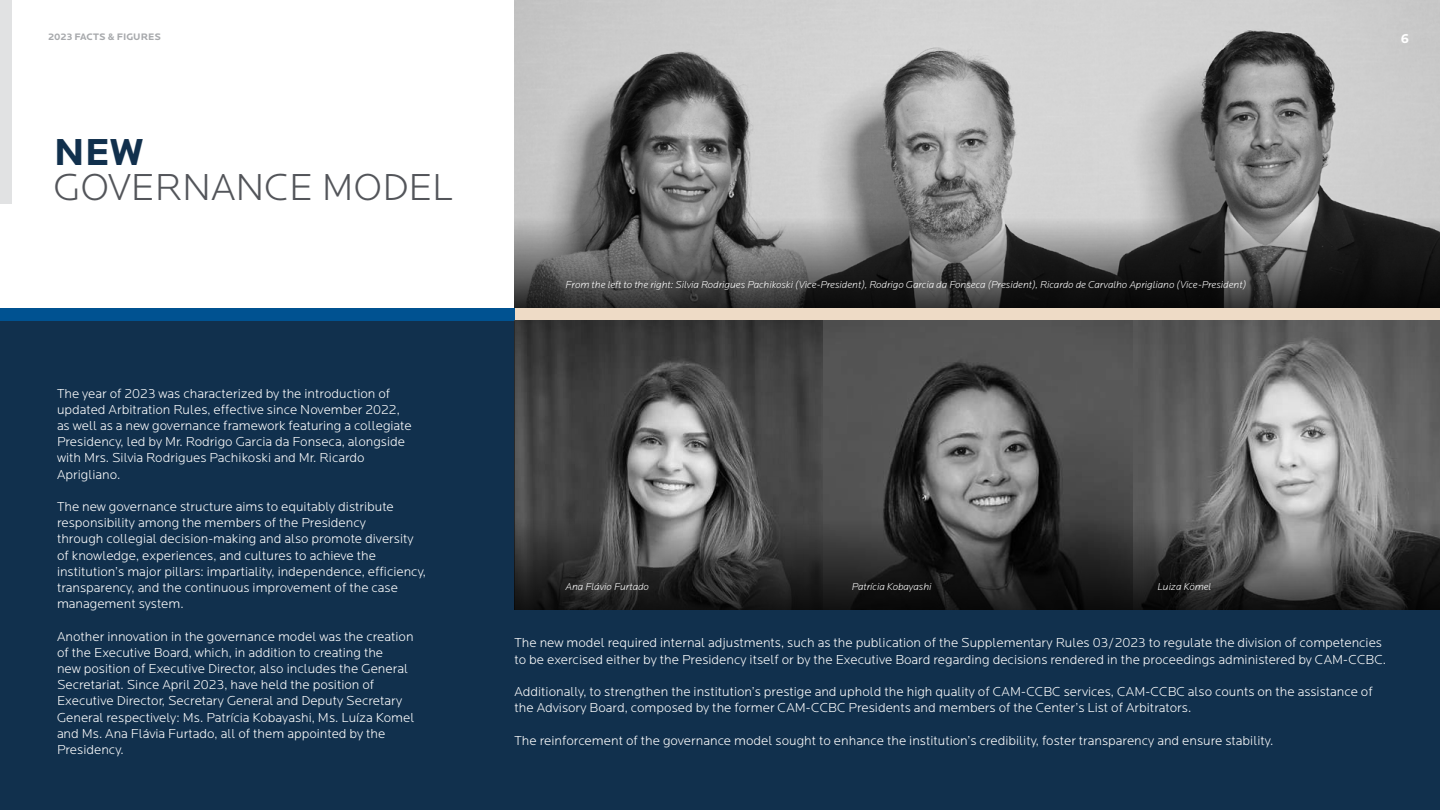
<style>
.page{position:relative;width:1440px;height:810px;background:#fff}
.page>*{position:absolute;margin:0;border:0;box-sizing:border-box;transform-origin:0 0}
.t1{font:300 39px "Locator";color:#53555a}
.t2{font:700 39px "Locator";color:#11304d}
.t3{font:300 13.5px/16.2px "Locator";color:#fff}
.t4{font:700 13.5px "Locator";color:#fff}
.t5{font:italic 300 10.35px "Locator";color:#fff}
.t6{font:700 9.75px "Locator";color:#a7a9ac}
</style>
<div class="page">
<img style="left:514px;top:0;width:926px;height:320px">
<svg style="left:514px;top:218px;width:926px;height:90px;background:#4c4c4c"></svg>
<div style="left:0;top:320px;width:1440px;height:490px;background:#11304d"></div>
<div style="left:0;top:308px;width:514px;height:12px;background:#005291"></div>
<div style="left:515px;top:308px;width:925px;height:12px;background:#eedbc6"></div>
<div style="left:0;top:0;width:12px;height:204px;background:#e1e2e3"></div>
<svg style="left:514px;top:320px;width:926px;height:199px;background:#5f5f5f"></svg>
<svg style="left:514px;top:519px;width:926px;height:90px;background:#363636"></svg>
<p class="t6" style="left:48px;top:31px;width:114px">2023 FACTS &amp; FIGURES</p>
<p class="t4" style="left:1401px;top:30px;width:10px">6</p>
<h1 class="t2" style="left:54px;top:129px;width:91px">NEW</h1>
<h1 class="t1" style="left:54px;top:165px;width:401px">GOVERNANCE MODEL</h1>
<p class="t3" style="left:57px;top:385px;width:356px">The year of 2023 was characterized by the introduction of updated Arbitration Rules, effective since November 2022, as well as a new governance framework featuring a collegiate Presidency, led by Mr. Rodrigo Garcia da Fonseca, alongside with Mrs. Silvia Rodrigues Pachikoski and Mr. Ricardo Aprigliano.</p>
<p class="t3" style="left:57px;top:498px;width:371px">The new governance structure aims to equitably distribute responsibility among the members of the Presidency<br>through collegial decision-making and also promote diversity of knowledge, experiences, and cultures to achieve the institution’s major pillars: impartiality, independence, efficiency, transparency, and the continuous improvement of the case management system.</p>
<p class="t3" style="left:57px;top:628px;width:359px">Another innovation in the governance model was the creation of the Executive Board, which, in addition to creating the<br>new position of Executive Director, also includes the General Secretariat. Since April 2023, have held the position of Executive Director, Secretary General and Deputy Secretary General respectively: Ms. Patrícia Kobayashi, Ms. Luíza Komel and Ms. Ana Flávia Furtado, all of them appointed by the Presidency.</p>
<p class="t5" style="left:566px;top:279px;width:682px">From the left to the right: Silvia Rodrigues Pachikoski (Vice-President), Rodrigo Garcia da Fonseca (President), Ricardo de Carvalho Aprigliano (Vice-President)</p>
<p class="t5" style="left:566px;top:581px;width:85px">Ana Flávio Furtado</p>
<p class="t5" style="left:852px;top:581px;width:81px">Patrícia Kobayashi</p>
<p class="t5" style="left:1157px;top:581px;width:55px">Luiza Kömel</p>
<p class="t3" style="left:514px;top:635px;width:873px">The new model required internal adjustments, such as the publication of the Supplementary Rules 03/2023 to regulate the division of competencies to be exercised either by the Presidency itself or by the Executive Board regarding decisions rendered in the proceedings administered by CAM-CCBC.</p>
<p class="t3" style="left:514px;top:683px;width:860px">Additionally, to strengthen the institution’s prestige and uphold the high quality of CAM-CCBC services, CAM-CCBC also counts on the assistance of the Advisory Board, composed by the former CAM-CCBC Presidents and members of the Center’s List of Arbitrators.</p>
<p class="t3" style="left:514px;top:732px;width:760px">The reinforcement of the governance model sought to enhance the institution’s credibility, foster transparency and ensure stability.</p>
</div>
